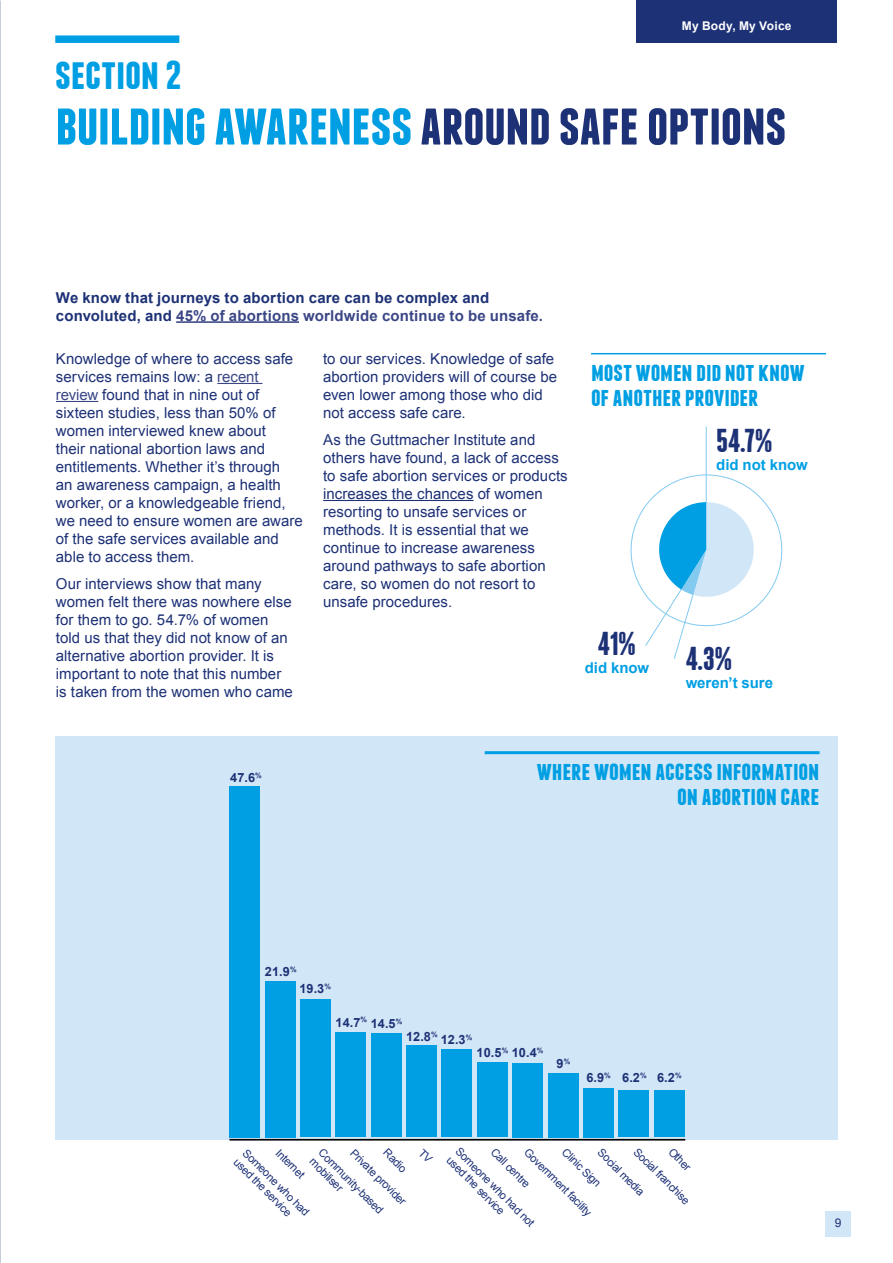
<style>
.page{position:relative;width:893px;height:1263px;background:#fff}
.page>*{position:absolute;margin:0;border:0;box-sizing:border-box;transform-origin:0 0}
.t1{font:700 60px "Franchise";letter-spacing:-.01em;color:#009fe3}
.t2{font:700 45px "Franchise";letter-spacing:-.01em;color:#009fe3}
.Body_Indent{font:700 33px "Franchise";color:#1d3176}
.t3{font:700 27px/25.5px "Franchise";letter-spacing:-.005em;color:#009fe3}
.Body_Indent-2{font:15px/18px "Arial";letter-spacing:.005em;color:#1d3176}
.Body_Indent-3{font:700 15px/18px "Arial";letter-spacing:.01em;color:#1d3176}
.Body_Indent-4{font:700 15px "Arial";letter-spacing:-.005em;color:#009fe3}
.t4{font:700 12.75px "Arial";letter-spacing:.005em;color:#1d3176}
.t5{font:700 12px "Arial";letter-spacing:.02em;color:#fff}
.t6{font:12px "Arial";color:#1d3176}
.t7{font:11.1px/12.8px "Arial";color:#1d3176}
.s1{font-size:40.5px}
.s2{color:#1d3176}
.s3{color:#3b4686}
</style>
<div class="page">
<div style="left:825px;top:1212px;width:26px;height:25px;background:#d1e7f7"></div>
<div style="left:637px;top:0;width:200px;height:43px;background:#1d3176"></div>
<div style="left:55px;top:736px;width:783px;height:404px;background:#d1e7f7"></div>
<hr style="left:217px;top:383px;width:45px;height:1px;background:#3b4686">
<hr style="left:56px;top:401px;width:42px;height:1px;background:#3b4686">
<svg style="left:630px;top:426px;width:153px;height:233px"></svg>
<div style="left:55px;top:35px;width:124px;height:8px;background:#009fe3"></div>
<hr style="left:323px;top:500px;width:150px;height:1px;background:#1d3176">
<div style="left:548px;top:1073px;width:30px;height:64px;background:#009fe3"></div>
<div style="left:512px;top:1063px;width:31px;height:74px;background:#009fe3"></div>
<div style="left:477px;top:1062px;width:30px;height:75px;background:#009fe3"></div>
<div style="left:442px;top:1049px;width:30px;height:88px;background:#009fe3"></div>
<div style="left:406px;top:1046px;width:31px;height:91px;background:#009fe3"></div>
<div style="left:371px;top:1034px;width:30px;height:103px;background:#009fe3"></div>
<div style="left:336px;top:1032px;width:30px;height:105px;background:#009fe3"></div>
<div style="left:300px;top:999px;width:31px;height:138px;background:#009fe3"></div>
<div style="left:265px;top:981px;width:30px;height:156px;background:#009fe3"></div>
<hr style="left:229px;top:1139px;width:456px;height:1px;background:#000">
<div style="left:229px;top:786px;width:31px;height:351px;background:#009fe3"></div>
<div style="left:583px;top:1088px;width:31px;height:49px;background:#009fe3"></div>
<div style="left:618px;top:1090px;width:31px;height:47px;background:#009fe3"></div>
<div style="left:654px;top:1090px;width:30px;height:47px;background:#009fe3"></div>
<hr style="left:591px;top:353px;width:235px;height:1px;background:#009fe3">
<hr style="left:176px;top:321px;width:123px;height:2px;background:#3b4686">
<hr style="left:485px;top:751px;width:334px;height:3px;background:#009fe3">
<p class="t5" style="left:682px;top:18px;width:111px">My Body, My Voice</p>
<p class="t2" style="left:55px;top:52px;width:128px">SECTION <span class="s1">2</span></p>
<p class="t1" style="left:55px;top:96px;width:732px">BUILDING AWARENESS <span class="s2">AROUND SAFE OPTIONS</span></p>
<p class="Body_Indent-3" style="left:56px;top:289px;width:489px">We know that journeys to abortion care can be complex and convoluted, and <span class="s3">45% of abortions worldwide continue to be unsafe.</span></p>
<p class="Body_Indent-2" style="left:56px;top:350px;width:248px">Knowledge of where to access safe services remains low: a <span class="s3">recent review</span> found that in nine out of sixteen studies, less than 50% of women interviewed knew about<br>their national abortion laws and entitlements. Whether it’s through<br>an awareness campaign, a health worker, or a knowledgeable friend, we need to ensure women are aware of the safe services available and able to access them.</p>
<p class="Body_Indent-2" style="left:56px;top:575px;width:238px">Our interviews show that many women felt there was nowhere else for them to go. 54.7% of women told us that they did not know of an alternative abortion provider. It is important to note that this number is taken from the women who came</p>
<p class="Body_Indent-2" style="left:323px;top:350px;width:235px">to our services. Knowledge of safe abortion providers will of course be even lower among those who did not access safe care.</p>
<p class="Body_Indent-2" style="left:323px;top:431px;width:246px">As the Guttmacher Institute and others have found, a lack of access to safe abortion services or products increases the chances of women resorting to unsafe services or methods. It is essential that we continue to increase awareness around pathways to safe abortion care, so women do not resort to unsafe procedures.</p>
<p class="t3" style="left:591px;top:358px;width:215px">MOST WOMEN DID NOT KNOW<br>OFANOTHER PROVIDER</p>
<p class="Body_Indent" style="left:716px;top:425px;width:58px">54.7%</p>
<p class="Body_Indent-4" style="left:716px;top:455px;width:93px">did not know</p>
<p class="Body_Indent" style="left:598px;top:628px;width:40px">41%</p>
<p class="Body_Indent-4" style="left:585px;top:658px;width:66px">did know</p>
<p class="Body_Indent" style="left:686px;top:643px;width:48px">4.3%</p>
<p class="Body_Indent-4" style="left:686px;top:673px;width:89px">weren’t sure</p>
<p class="t4" style="left:230px;top:769px;width:33px">47.6<sup>%</sup></p>
<p class="t3" style="left:537px;top:757px;width:284px;text-align:right">WHERE WOMEN ACCESS INFORMATION<br>ON ABORTION CARE</p>
<p class="t4" style="left:265px;top:963px;width:33px">21.9<sup>%</sup></p>
<p class="t4" style="left:299px;top:980px;width:33px">19.3<sup>%</sup></p>
<p class="t4" style="left:335px;top:1013px;width:33px">14.7<sup>%</sup></p>
<p class="t4" style="left:371px;top:1015px;width:33px">14.5<sup>%</sup></p>
<p class="t4" style="left:406px;top:1028px;width:33px">12.8<sup>%</sup></p>
<p class="t4" style="left:441px;top:1031px;width:33px">12.3<sup>%</sup></p>
<p class="t4" style="left:477px;top:1044px;width:68px">10.5<sup>%</sup> 10.4<sup>%</sup></p>
<p class="t4" style="left:557px;top:1055px;width:15px">9<sup>%</sup></p>
<p class="t4" style="left:586px;top:1069px;width:97px">6.9<sup>%</sup> 6.2<sup>%</sup> 6.2<sup>%</sup></p>
<p class="t7" style="left:462px;top:1145px;width:108px;rotate:45deg">Someone who had not used the service</p>
<p class="t7" style="left:568px;top:1145px;width:51px;rotate:45deg">Clinic Sign</p>
<p class="t7" style="left:640px;top:1145px;width:76px;rotate:45deg">Social franchise</p>
<p class="t7" style="left:675px;top:1145px;width:28px;rotate:45deg">Other</p>
<p class="t7" style="left:390px;top:1146px;width:29px;rotate:45deg">Radio</p>
<p class="t7" style="left:497px;top:1145px;width:52px;rotate:45deg">Call centre</p>
<p class="t7" style="left:531px;top:1145px;width:92px;rotate:45deg">Government facility</p>
<p class="t7" style="left:604px;top:1146px;width:62px;rotate:45deg">Social media</p>
<p class="t7" style="left:249px;top:1146px;width:90px;rotate:45deg">Someone who had used the service</p>
<p class="t7" style="left:325px;top:1146px;width:88px;rotate:45deg">Community-based mobiliser</p>
<p class="t7" style="left:282px;top:1146px;width:37px;rotate:45deg">Internet</p>
<p class="t7" style="left:357px;top:1146px;width:75px;rotate:45deg">Private provider</p>
<p class="t6" style="left:835px;top:1215px;width:8px">9</p>
</div>
